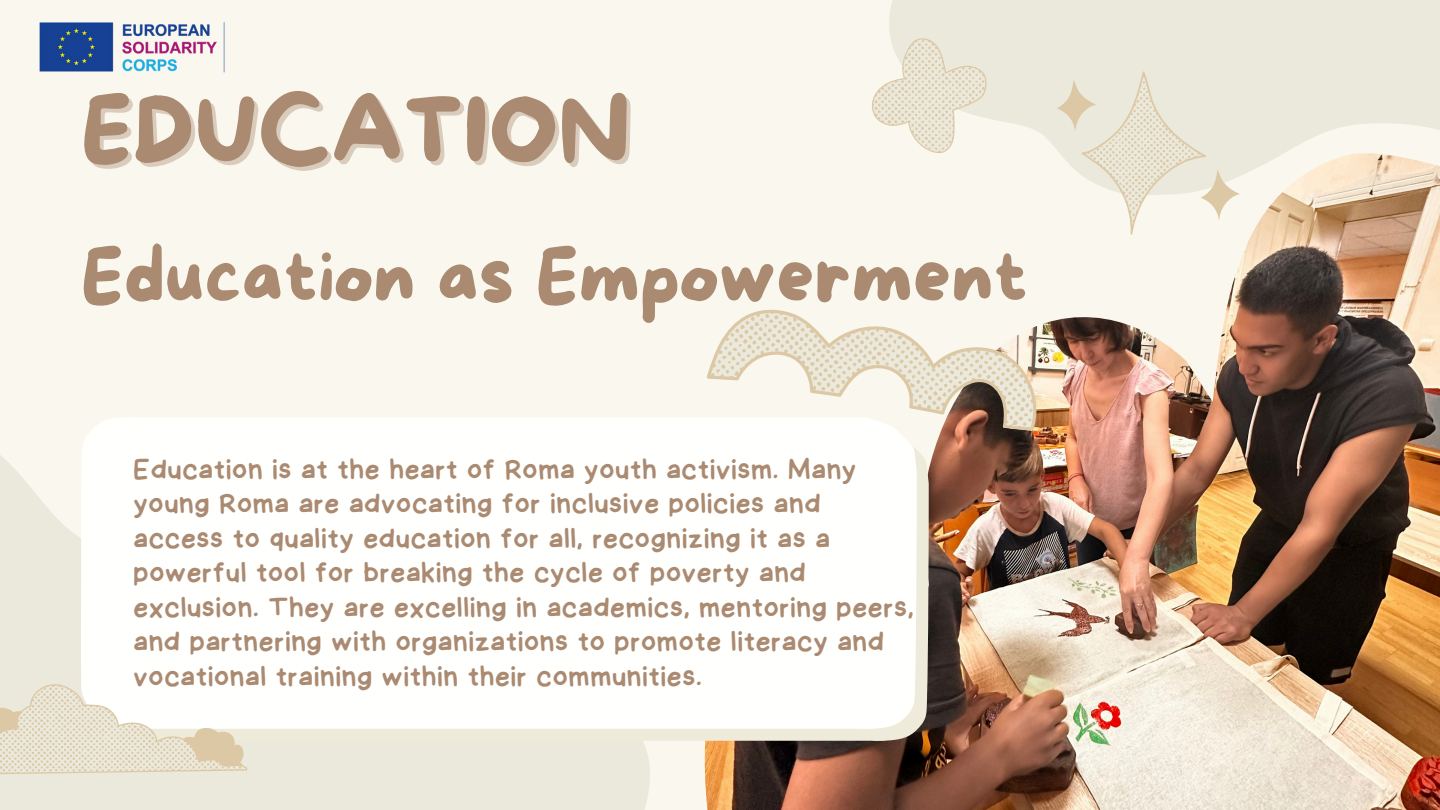
<style>
.page{position:relative;width:1440px;height:810px;background:#faf8ee}
.page>*{position:absolute;margin:0;border:0;box-sizing:border-box;transform-origin:0 0}
.t1{font:90px "More Sugar";color:#aa8a71}
.t2{font:75px "More Sugar";color:#aa8a71}
.t3{font:29px/34.5px "Handyman";letter-spacing:.05em;color:#aa8a71}
</style>
<div class="page">
<svg style="left:889px;top:0;width:551px;height:153px;fill:#ebe8dc"></svg>
<svg style="left:0;top:455px;width:705px;height:355px;fill:#ebe8dc"></svg>
<img style="left:705px;top:153px;width:735px;height:657px">
<svg style="left:247px;top:433px;width:681px;height:308px;fill:#efebda"></svg>
<div style="left:81px;top:417px;width:835px;height:312px;background:#fffffe"></div>
<svg style="left:0;top:684px;width:247px;height:90px"></svg>
<svg style="left:1057px;top:72px;width:183px;height:163px"></svg>
<svg style="left:871px;top:37px;width:116px;height:116px"></svg>
<svg style="left:705px;top:300px;width:345px;height:133px"></svg>
<img style="left:39px;top:22px;width:186px;height:51px">
<p class="t1" style="left:81px;top:81px;width:551px">EDUCATION</p>
<p class="t2" style="left:81px;top:236px;width:948px">Education as Empowerment</p>
<p class="t3" style="left:134px;top:452px;width:781px">Education is at the heart of Roma youth activism. Many young Roma are advocating for inclusive policies and access to quality education for all, recognizing it as a powerful tool for breaking the cycle of poverty and exclusion. They are excelling in academics, mentoring peers, and partnering with organizations to promote literacy and vocational training within their communities.</p>
</div>
